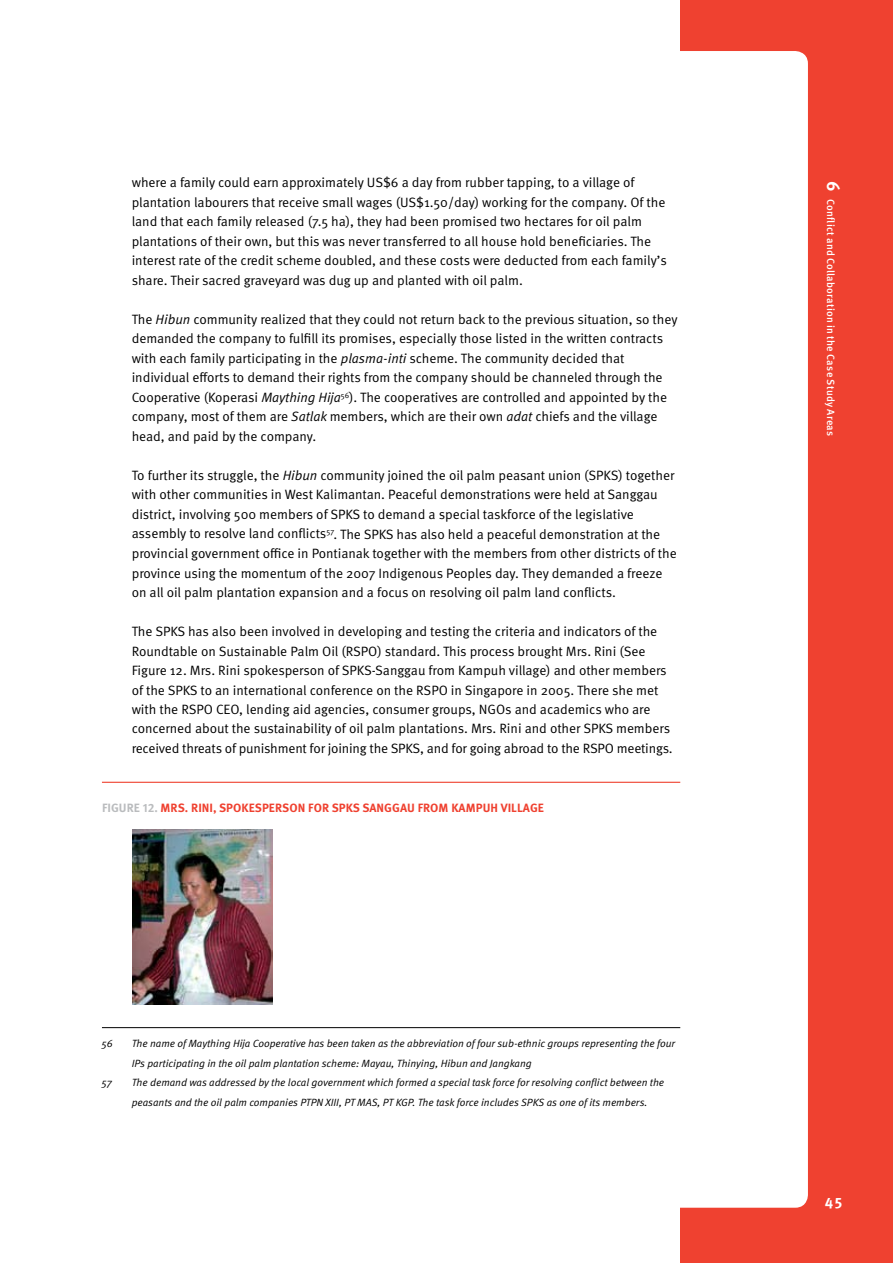
<style>
.page{position:relative;width:893px;height:1263px;background:#fff}
.page>*{position:absolute;margin:0;border:0;box-sizing:border-box;transform-origin:0 0}
.t1{font:700 15px "Meta Pro";color:#fff}
.t2{font:13.5px/19.5px "Meta Pro";letter-spacing:-.005em;color:#000}
.t3{font:700 12px "Meta Pro";letter-spacing:.005em;color:#ef4130}
.t4{font:700 12px "Meta Pro";color:#babcbe}
.t5{font:italic 10.5px/19.5px "Meta Pro";letter-spacing:-.005em;color:#000}
.t6{font:500 10.5px "Meta Pro";letter-spacing:.02em;color:#fff}
.s1{font-style:italic}
.s2{color:#babcbe}
.s3{font-weight:700;font-size:18px}
</style>
<div class="page">
<div style="left:680px;top:0;width:213px;height:1263px;background:#ef4130"></div>
<div style="left:598px;top:51px;width:210px;height:1157px;background:#fff;border-radius:13px"></div>
<hr style="left:102px;top:782px;width:578px;height:1px;background:#ef4130">
<hr style="left:102px;top:1027px;width:578px;height:1px;background:#000">
<img style="left:133px;top:829px;width:140px;height:176px">
<p class="t2" style="left:132px;top:173px;width:537px">where a family could earn approximately US$6 a day from rubber tapping, to a village of plantation labourers that receive small wages (US$1.50/day) working for the company. Of the land that each family released (7.5 ha), they had been promised two hectares for oil palm plantations of their own, but this was never transferred to all house hold beneficiaries. The interest rate of the credit scheme doubled, and these costs were deducted from each family’s share. Their sacred graveyard was dug up and planted with oil palm.</p>
<p class="t2" style="left:132px;top:310px;width:547px">The <span class="s1">Hibun</span> community realized that they could not return back to the previous situation, so they demanded the company to fulfill its promises, especially those listed in the written contracts with each family participating in the <span class="s1">plasma-inti</span> scheme. The community decided that individual efforts to demand their rights from the company should be channeled through the Cooperative (Koperasi <span class="s1">Maything Hija</span><sup>56</sup>). The cooperatives are controlled and appointed by the company, most of them are <span class="s1">Satlak</span> members, which are their own <span class="s1">adat</span> chiefs and the village head, and paid by the company.</p>
<p class="t2" style="left:132px;top:466px;width:546px">To further its struggle, the <span class="s1">Hibun</span> community joined the oil palm peasant union (SPKS) together with other communities in West Kalimantan. Peaceful demonstrations were held at Sanggau district, involving 500 members of SPKS to demand a special taskforce of the legislative assembly to resolve land conflicts<sup>57</sup>. The SPKS has also held a peaceful demonstration at the provincial government office in Pontianak together with the members from other districts of the province using the momentum of the 2007 Indigenous Peoples day. They demanded a freeze on all oil palm plantation expansion and a focus on resolving oil palm land conflicts.</p>
<p class="t2" style="left:132px;top:622px;width:543px">The SPKS has also been involved in developing and testing the criteria and indicators of the Roundtable on Sustainable Palm Oil (RSPO) standard. This process brought Mrs. Rini (See Figure 12. Mrs. Rini spokesperson of SPKS-Sanggau from Kampuh village) and other members of the SPKS to an international conference on the RSPO in Singapore in 2005. There she met with the RSPO CEO, lending aid agencies, consumer groups, NGOs and academics who are concerned about the sustainability of oil palm plantations. Mrs. Rini and other SPKS members received threats of punishment for joining the SPKS, and for going abroad to the RSPO meetings.</p>
<p class="t4" style="left:102px;top:800px;width:13px">FIGURE</p>
<p class="t3" style="left:143px;top:800px;width:92px"><span class="s2">12.</span> MRS. RINI, SPOKESPERSON</p>
<p class="t3" style="left:308px;top:800px;width:8px">FOR</p>
<p class="t3" style="left:332px;top:800px;width:47px">SPKS SANGGAU</p>
<p class="t3" style="left:418px;top:800px;width:9px">FROM</p>
<p class="t3" style="left:451px;top:800px;width:16px">KAMPUH</p>
<p class="t3" style="left:501px;top:800px;width:14px">VILLAGE</p>
<p class="t5" style="left:102px;top:1034px;width:12px">56</p>
<p class="t5" style="left:132px;top:1034px;width:545px">The name of Maything Hija Cooperative has been taken as the abbreviation of four sub-ethnic groups representing the four<br>IPs participating in the oil palm plantation scheme: Mayau, Thinying, Hibun and Jangkang</p>
<p class="t5" style="left:102px;top:1073px;width:11px">57</p>
<p class="t5" style="left:132px;top:1073px;width:534px">The demand was addressed by the local government which formed a special task force for resolving conflict between the peasants and the oil palm companies PTPN XIII, PT MAS, PT KGP. The task force includes SPKS as one of its members.</p>
<p class="t6" style="left:837px;top:181px;width:257px;rotate:90deg"><span class="s3">6</span> Conflict and Collaboration in the Case Study Areas</p>
<p class="t1" style="left:825px;top:1193px;width:19px">45</p>
</div>
